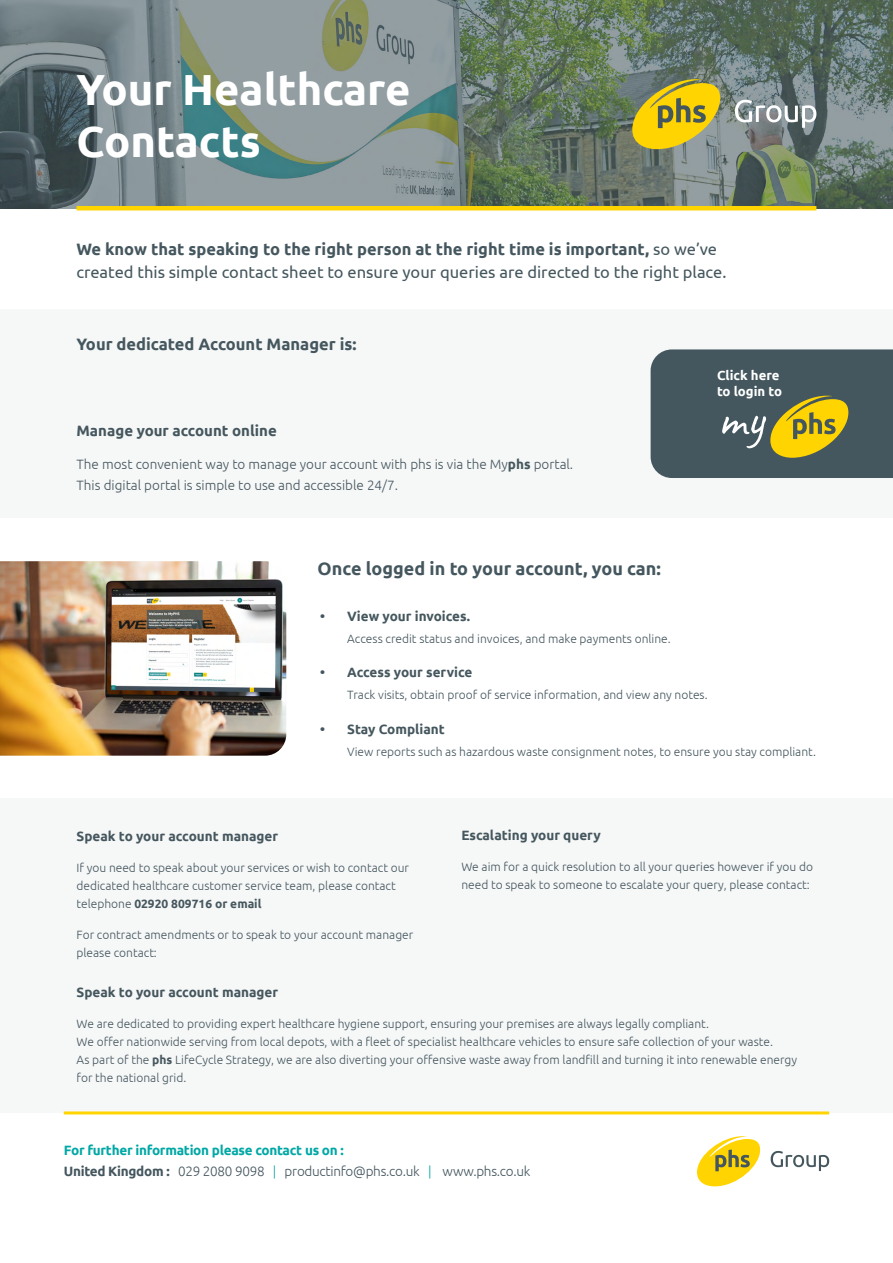
<style>
.page{position:relative;width:893px;height:1263px;background:#fff}
.page>*{position:absolute;margin:0;border:0;box-sizing:border-box;transform-origin:0 0}
.t1{font:700 43.5px/52.2px "Ubuntu";color:#fff}
.t2{font:700 18px "Ubuntu";color:#45575e}
.t3{font:16.5px/22.5px "Ubuntu";color:#45575e}
.t4{font:700 16.5px "Ubuntu";color:#45575e}
.t5{font:700 15px "Ubuntu";color:#45575e}
.t6{font:700 13.5px "Ubuntu";color:#45575e}
.t7{font:300 13.5px/21px "Ubuntu";color:#45575e}
.t8{font:300 13.5px/21px "Ubuntu";letter-spacing:-.02em;color:#44565e}
.t9{font:700 13.2px/15.8px "Ubuntu";color:#fff}
.t10{font:300 12px/18px "Ubuntu";color:#45575e}
.s1{font-weight:700}
.s2{font-weight:700;color:#00a8a5}
.s3{color:#00a8a5}
</style>
<div class="page">
<svg style="left:0;top:0;width:893px;height:209px;background:#71827b"></svg>
<hr style="left:77px;top:206px;width:739px;height:4px;background:#ffd500">
<svg style="left:632px;top:79px;width:88px;height:70px;background:#c0ae32"></svg>
<svg style="left:735px;top:100px;width:81px;height:28px"></svg>
<svg style="left:651px;top:349px;width:242px;height:129px;background:#596558"></svg>
<img style="left:0;top:561px;width:286px;height:195px">
<hr style="left:64px;top:1111px;width:765px;height:3px;background:#ffd400">
<svg style="left:697px;top:1136px;width:63px;height:50px"></svg>
<svg style="left:771px;top:1151px;width:58px;height:20px"></svg>
<h1 class="t1" style="left:77px;top:63px;width:335px">Your Healthcare<br>Contacts</h1>
<h3 class="t3" style="left:76px;top:237px;width:652px"><span class="s1">We know that speaking to the right person at the right time is important,</span> so we’ve created this simple contact sheet to ensure your queries are directed to the right place.</h3>
<h3 class="t4" style="left:77px;top:334px;width:282px">Your dedicated Account Manager is:</h3>
<p class="t5" style="left:77px;top:421px;width:202px">Manage your account online</p>
<p class="t7" style="left:77px;top:454px;width:498px">The most convenient way to manage your account with phs is via the My<span class="s1">phs</span> portal.<br>This digital portal is simple to use and accessible 24/7.</p>
<p class="t9" style="left:717px;top:367px;width:67px">Click here to login to</p>
<h2 class="t2" style="left:318px;top:558px;width:345px">Once logged in to your account, you can:</h2>
<p class="t6" style="left:320px;top:608px;width:151px">• View your invoices.</p>
<p class="t10" style="left:347px;top:629px;width:325px">Access credit status and invoices, and make payments online.</p>
<p class="t6" style="left:320px;top:664px;width:154px">• Access your service</p>
<p class="t10" style="left:347px;top:685px;width:362px">Track visits, obtain proof of service information, and view any notes.</p>
<p class="t6" style="left:320px;top:721px;width:126px">• Stay Compliant</p>
<p class="t10" style="left:347px;top:742px;width:470px">View reports such as hazardous waste consignment notes, to ensure you stay compliant.</p>
<p class="t6" style="left:461px;top:827px;width:141px">Escalating your query</p>
<p class="t10" style="left:461px;top:857px;width:353px">We aim for a quick resolution to all your queries however if you do need to speak to someone to escalate your query, please contact:</p>
<p class="t6" style="left:77px;top:828px;width:203px">Speak to your account manager</p>
<p class="t10" style="left:77px;top:858px;width:334px">If you need to speak about your services or wish to contact our dedicated healthcare customer service team, please contact telephone <span class="s1">02920 809716 or email</span></p>
<p class="t10" style="left:77px;top:925px;width:338px">For contract amendments or to speak to your account manager please contact:</p>
<p class="t6" style="left:77px;top:984px;width:203px">Speak to your account manager</p>
<p class="t10" style="left:77px;top:1014px;width:722px">We are dedicated to providing expert healthcare hygiene support, ensuring your premises are always legally compliant.<br>We offer nationwide serving from local depots, with a fleet of specialist healthcare vehicles to ensure safe collection of your waste.<br>As part of the <span class="s1">phs</span> LifeCycle Strategy, we are also diverting your offensive waste away from landfill and turning it into renewable energy for the national grid.</p>
<p class="t8" style="left:64px;top:1139px;width:468px"><span class="s2">For further information please contact us on :<br></span><span class="s1">United Kingdom :</span> 029 2080 9098 <span class="s3">|</span> productinfo@phs.co.uk <span class="s3">|</span> www.phs.co.uk</p>
</div>
